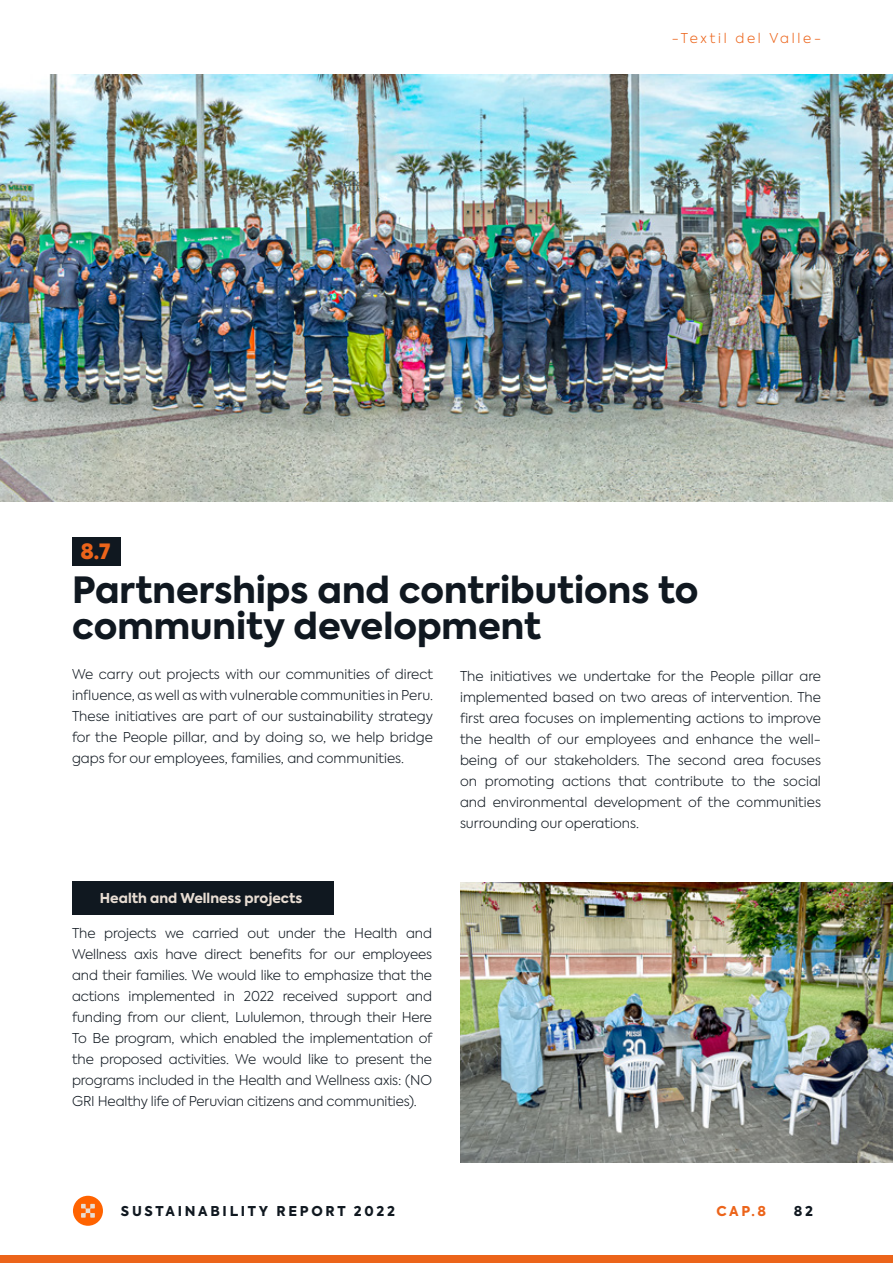
<style>
.page{position:relative;width:893px;height:1263px;background:#fff}
.page>*{position:absolute;margin:0;border:0;box-sizing:border-box;transform-origin:0 0}
.t1{font:800 36px/36px "Axiforma";color:#101820}
.t2{font:900 21px "Axiforma";color:#ec641a}
.t3{font:300 13.5px/21px "Axiforma";color:#101820;text-align:justify}
.t4{font:800 13.5px "Axiforma";letter-spacing:.2em;color:#101820}
.t5{font:800 13.5px "Axiforma";letter-spacing:-.005em;color:#e8ddd3}
.t6{font:300 13.5px "Axiforma";letter-spacing:.2em;color:#ec641a}
.t7{font:800 13.5px "Axiforma";color:#ec641a}
</style>
<div class="page">
<div style="left:0;top:1255px;width:893px;height:8px;background:#ec641a"></div>
<div style="left:73px;top:1196px;width:30px;height:30px;background:#ff6300;border-radius:50%"></div>
<svg style="left:81px;top:1204px;width:14px;height:14px"></svg>
<img style="left:0;top:74px;width:893px;height:428px">
<div style="left:72px;top:537px;width:49px;height:28px;background:#101820"></div>
<div style="left:72px;top:881px;width:262px;height:33px;background:#101820"></div>
<img style="left:460px;top:882px;width:433px;height:280px">
<h2 class="t2" style="left:80px;top:536px;width:31px">8.7</h2>
<p class="t6" style="left:672px;top:30px;width:151px">-Textil del Valle-</p>
<h1 class="t1" style="left:72px;top:572px;width:628px">Partnerships and contributions to community development</h1>
<p class="t3" style="left:72px;top:663px;width:363px">We carry out projects with our communities of direct influence, as well as with vulnerable communities in Peru.<br>These initiatives are part of our sustainability strategy for the People pillar, and by doing so, we help bridge gaps for our employees, families, and communities.</p>
<p class="t3" style="left:460px;top:665px;width:362px">The initiatives we undertake for the People pillar are implemented based on two areas of intervention. The first area focuses on implementing actions to improve the health of our employees and enhance the well&shy;being of our stakeholders. The second area focuses on promoting actions that contribute to the social and environmental development of the communities surrounding our operations.</p>
<p class="t5" style="left:100px;top:888px;width:204px">Health and Wellness projects</p>
<p class="t3" style="left:72px;top:922px;width:362px">The projects we carried out under the Health and Wellness axis have direct benefits for our employees and their families. We would like to emphasize that the actions implemented in 2022 received support and funding from our client, Lululemon, through their Here To Be program, which enabled the implementation of the proposed activities. We would like to present the programs included in the Health and Wellness axis: (NO GRI Healthy life of Peruvian citizens and communities).</p>
<p class="t4" style="left:121px;top:1202px;width:276px">SUSTAINABILITY REPORT 2022</p>
<p class="t7" style="left:716px;top:1202px;width:51px">CAP.8</p>
<p class="t4" style="left:794px;top:1202px;width:21px">82</p>
</div>
